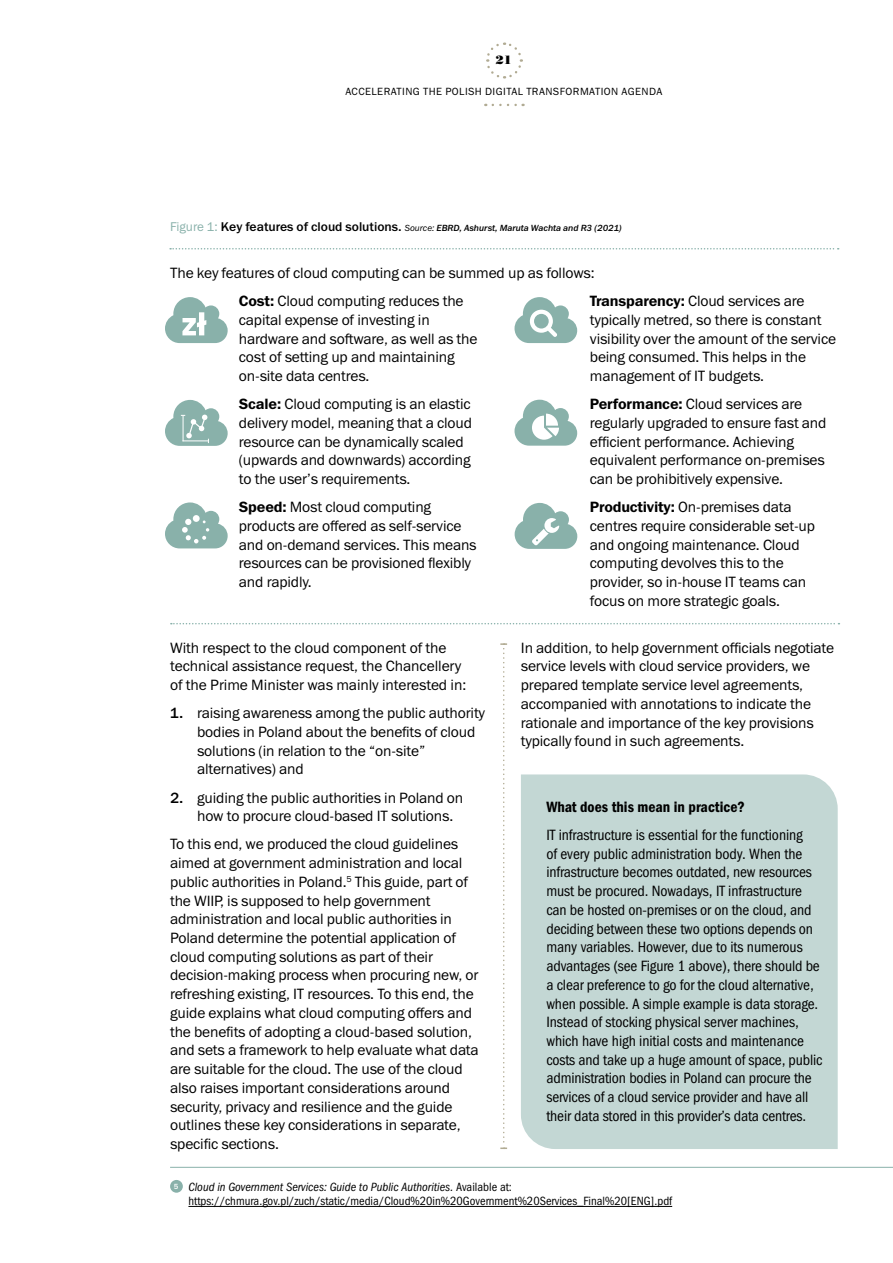
<style>
.page{position:relative;width:893px;height:1263px;background:#fff}
.page>*{position:absolute;margin:0;border:0;box-sizing:border-box;transform-origin:0 0}
.t1{font:15px/18.8px "Franklin Gothic Book ITC";letter-spacing:-.01em;color:#000}
.t2{font:15px/18.8px "Franklin Gothic Book Cond ITC";letter-spacing:-.01em;color:#000}
.t3{font:15px "Franklin Gothic Demi Cond ITC";color:#000}
.t4{font:12px/14.4px "Franklin Gothic Book Cond ITC";color:#000}
.t5{font:12px "Bodoni Poster";color:#000}
.t6{font:10.5px "Franklin Gothic Book ITC";letter-spacing:.04em;color:#000}
.t7{font:italic 9px "Franklin Gothic Medium ITC";color:#000}
.s1{font-family:"Franklin Gothic Book ITC";font-style:normal;font-size:12.75px;color:#89b1aa}
.s2{font-style:normal;font-size:12.75px}
.s3{font-family:"Franklin Gothic Book ITC"}
.s4{font-family:"Franklin Gothic Demi ITC"}
.s5{font-family:"Franklin Gothic Medium ITC"}
.s6{font-style:italic}
</style>
<div class="page">
<svg style="left:493px;top:104px;width:31px;height:2px"></svg>
<svg style="left:486px;top:42px;width:37px;height:37px"></svg>
<svg style="left:165px;top:297px;width:63px;height:46px"></svg>
<svg style="left:514px;top:400px;width:63px;height:46px"></svg>
<svg style="left:514px;top:297px;width:63px;height:46px"></svg>
<svg style="left:165px;top:502px;width:63px;height:46px"></svg>
<svg style="left:515px;top:503px;width:62px;height:46px"></svg>
<svg style="left:165px;top:400px;width:63px;height:46px"></svg>
<svg style="left:170px;top:248px;width:669px;height:1px"></svg>
<svg style="left:171px;top:623px;width:668px;height:1px"></svg>
<div style="left:521px;top:774px;width:317px;height:375px;background:#c3d7d4"></div>
<svg style="left:500px;top:643px;width:7px;height:506px"></svg>
<hr style="left:188px;top:1206px;width:484px;height:1px;background:#000">
<div style="left:170px;top:1180px;width:13px;height:13px;background:#89b1aa;border-radius:50%"></div>
<hr style="left:170px;top:1167px;width:723px;height:1px;background:#89b1aa">
<p class="t5" style="left:496px;top:53px;width:18px">21</p>
<p class="t6" style="left:345px;top:85px;width:319px">ACCELERATING THE POLISH DIGITAL TRANSFORMATION AGENDA</p>
<p class="t7" style="left:170px;top:222px;width:453px"><span class="s1">Figure 1:</span> <span class="s2">Key features of cloud solutions.</span> <span class="s3">Source:</span> EBRD, Ashurst, Maruta Wachta and R3 (2021)</p>
<p class="t1" style="left:590px;top:259px;width:216px;line-height:28px;text-indent:-420px">The key features of cloud computing can be summed up as follows:<br><span class="s4">Transparency:</span> Cloud services are</p>
<p class="t1" style="left:590px;top:310px;width:248px">typically metred, so there is constant visibility over the amount of the service being consumed. This helps in the management of IT budgets.</p>
<p class="t1" style="left:590px;top:394px;width:238px"><span class="s4">Performance:</span> Cloud services are regularly upgraded to ensure fast and efficient performance. Achieving equivalent performance on-premises can be prohibitively expensive.</p>
<p class="t1" style="left:590px;top:497px;width:227px"><span class="s4">Productivity:</span> On-premises data centres require considerable set-up and ongoing maintenance. Cloud computing devolves this to the provider, so in-house IT teams can focus on more strategic goals.</p>
<p class="t1" style="left:239px;top:291px;width:240px"><span class="s4">Cost:</span> Cloud computing reduces the capital expense of investing in hardware and software, as well as the cost of setting up and maintaining on-site data centres.</p>
<p class="t1" style="left:239px;top:394px;width:235px"><span class="s4">Scale:</span> Cloud computing is an elastic delivery model, meaning that a cloud resource can be dynamically scaled (upwards and downwards) according to the user’s requirements.</p>
<p class="t1" style="left:239px;top:497px;width:239px"><span class="s4">Speed:</span> Most cloud computing products are offered as self-service and on-demand services. This means resources can be provisioned flexibly and rapidly.</p>
<p class="t1" style="left:170px;top:638px;width:298px">With respect to the cloud component of the technical assistance request, the Chancellery of the Prime Minister was mainly interested in:</p>
<p class="t1" style="left:197px;top:703px;width:289px;text-indent:-27px"><span class="s5">1.</span> raising awareness among the public authority bodies in Poland about the benefits of cloud solutions (in relation to the “on-site” alternatives) and</p>
<p class="t1" style="left:197px;top:788px;width:268px;text-indent:-27px"><span class="s5">2.</span> guiding the public authorities in Poland on how to procure cloud-based IT solutions.</p>
<p class="t1" style="left:170px;top:834px;width:310px">To this end, we produced the cloud guidelines aimed at government administration and local public authorities in Poland.<sup>5</sup> This guide, part of the WIIP, is supposed to help government administration and local public authorities in Poland determine the potential application of cloud computing solutions as part of their decision-making process when procuring new, or refreshing existing, IT resources. To this end, the guide explains what cloud computing offers and the benefits of adopting a cloud-based solution, and sets a framework to help evaluate what data are suitable for the cloud. The use of the cloud also raises important considerations around security, privacy and resilience and the guide outlines these key considerations in separate, specific sections.</p>
<p class="t1" style="left:521px;top:638px;width:315px">In addition, to help government officials negotiate service levels with cloud service providers, we prepared template service level agreements, accompanied with annotations to indicate the rationale and importance of the key provisions typically found in such agreements.</p>
<p class="t3" style="left:546px;top:798px;width:200px">What does this mean in practice?</p>
<p class="t2" style="left:546px;top:826px;width:278px">IT infrastructure is essential for the functioning<br>of every public administration body. When the infrastructure becomes outdated, new resources must be procured. Nowadays, IT infrastructure can be hosted on-premises or on the cloud, and deciding between these two options depends on many variables. However, due to its numerous advantages (see Figure 1 above), there should be a clear preference to go for the cloud alternative, when possible. A simple example is data storage.<br>Instead of stocking physical server machines, which have high initial costs and maintenance costs and take up a huge amount of space, public administration bodies in Poland can procure the services of a cloud service provider and have all their data stored in this provider’s data centres.</p>
<p class="t4" style="left:188px;top:1180px;width:485px;text-indent:-15px"><sup>5</sup> <span class="s6">Cloud in Government Services: Guide to Public Authorities.</span> Available at: https://chmura.gov.pl/zuch/static/media/Cloud%20in%20Government%20Services_Final%20[ENG].pdf</p>
</div>
